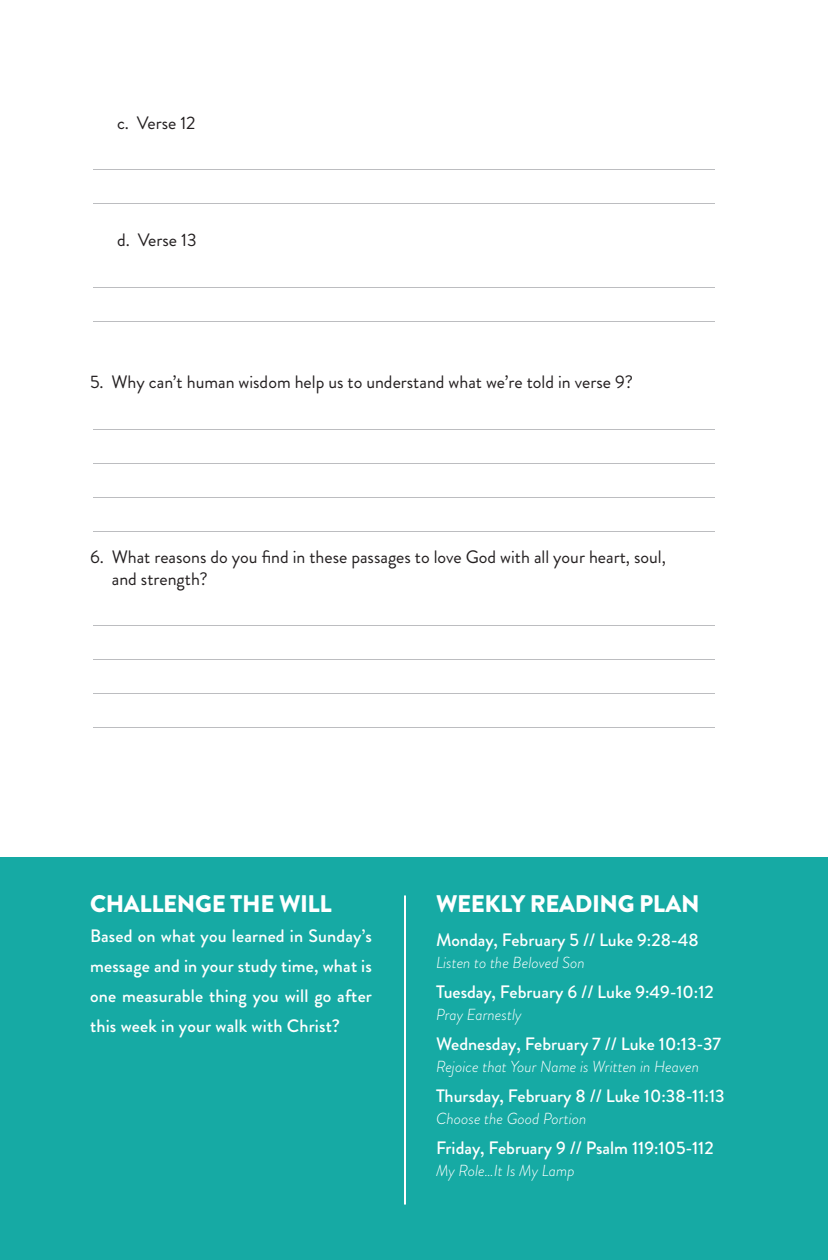
<style>
.page{position:relative;width:828px;height:1260px;background:#fff}
.page>*{position:absolute;margin:0;border:0;box-sizing:border-box;transform-origin:0 0}
.t1{font:900 24px "Brandon Grotesque";letter-spacing:-.015em;color:#fff}
.t2{font:500 18px/30px "Brandon Grotesque";color:#fff;text-align:justify}
.t3{font:18px/21.6px "Brandon Grotesque";color:#231f20}
.t4{font:italic 300 16px "Brandon Grotesque";color:#fff}
</style>
<div class="page">
<div style="left:0;top:858px;width:828px;height:402px;background:#16aaa4"></div>
<hr style="left:404px;top:895px;width:2px;height:310px;background:#fff">
<hr style="left:93px;top:625px;width:622px;height:1px;background:#bcbdc0">
<hr style="left:93px;top:659px;width:622px;height:1px;background:#bcbdc0">
<hr style="left:93px;top:693px;width:622px;height:1px;background:#bcbdc0">
<hr style="left:93px;top:727px;width:622px;height:1px;background:#bcbdc0">
<hr style="left:93px;top:429px;width:622px;height:1px;background:#bcbdc0">
<hr style="left:93px;top:463px;width:622px;height:1px;background:#bcbdc0">
<hr style="left:93px;top:497px;width:622px;height:1px;background:#bcbdc0">
<hr style="left:93px;top:531px;width:622px;height:1px;background:#bcbdc0">
<hr style="left:93px;top:169px;width:622px;height:1px;background:#bcbdc0">
<hr style="left:93px;top:203px;width:622px;height:1px;background:#bcbdc0">
<hr style="left:93px;top:287px;width:622px;height:1px;background:#bcbdc0">
<hr style="left:93px;top:321px;width:622px;height:1px;background:#bcbdc0">
<p class="t3" style="left:117px;top:112px;width:80px">c. Verse 12</p>
<p class="t3" style="left:117px;top:229px;width:81px">d. Verse 13</p>
<p class="t3" style="left:90px;top:371px;width:545px">5. Why can’t human wisdom help us to understand what we’re told in verse 9?</p>
<p class="t3" style="left:112px;top:547px;width:556px;text-indent:-22px">6. What reasons do you find in these passages to love God with all your heart, soul, and strength?</p>
<p class="t1" style="left:90px;top:887px;width:243px">CHALLENGE THE WILL</p>
<p class="t2" style="left:90px;top:921px;width:284px">Based on what you learned in Sunday’s message and in your study time, what is one measurable thing you will go after this week in your walk with Christ?</p>
<p class="t1" style="left:436px;top:887px;width:265px">WEEKLY READING PLAN</p>
<p class="t2" style="left:436px;top:925px;width:264px">Monday, February 5 // Luke 9:28-48</p>
<p class="t4" style="left:436px;top:952px;width:150px">Listen to the Beloved Son</p>
<p class="t2" style="left:436px;top:977px;width:279px">Tuesday, February 6 // Luke 9:49-10:12</p>
<p class="t4" style="left:436px;top:1004px;width:87px">Pray Earnestly</p>
<p class="t2" style="left:436px;top:1029px;width:287px">Wednesday, February 7 // Luke 10:13-37</p>
<p class="t4" style="left:436px;top:1056px;width:265px">Rejoice that Your Name is Written in Heaven</p>
<p class="t2" style="left:436px;top:1081px;width:290px">Thursday, February 8 // Luke 10:38-11:13</p>
<p class="t4" style="left:436px;top:1108px;width:152px">Choose the Good Portion</p>
<p class="t2" style="left:436px;top:1133px;width:279px">Friday, February 9 // Psalm 119:105-112</p>
<p class="t4" style="left:436px;top:1160px;width:140px">My Role…It Is My Lamp</p>
</div>
